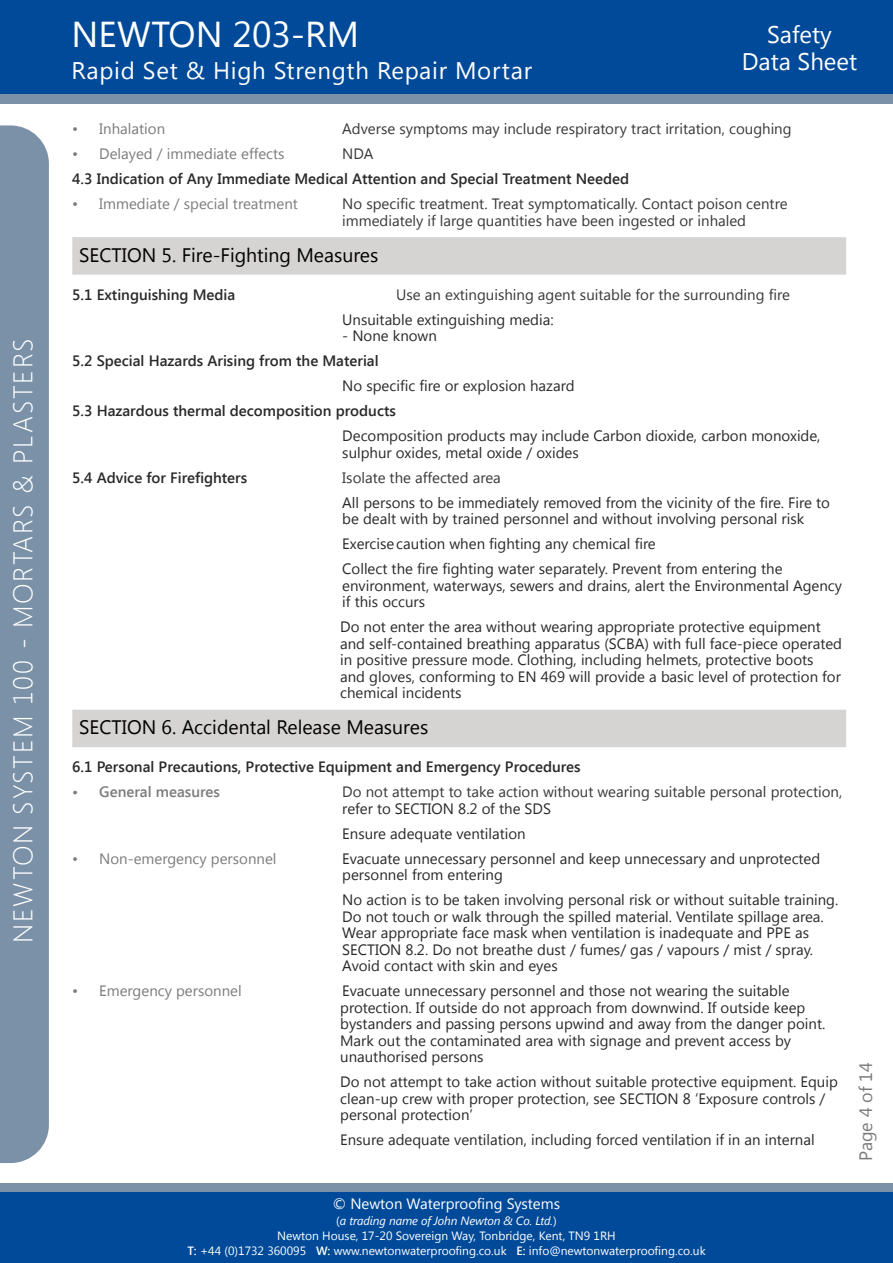
<style>
.page{position:relative;width:893px;height:1263px;background:#fff}
.page>*{position:absolute;margin:0;border:0;box-sizing:border-box;transform-origin:0 0}
.t1{font:36px "Segoe UI";color:#fff}
.t2{font:300 27px "Segoe UI";letter-spacing:.06em;color:#fff}
.t3{font:24px "Segoe UI";letter-spacing:.03em;color:#fff}
.t4{font:24px/27px "Segoe UI";color:#fff;text-align:center}
.t5{font:19.5px "Segoe UI";color:#000}
.t6{font:18px "Segoe UI";color:#7b7b7b}
.t7{font:15px/16.5px "Segoe UI";color:#292929}
.t8{font:15px/16.5px "Segoe UI";color:#383838}
.t9{font:600 15px "Segoe UI";color:#292929}
.t10{font:15px "Segoe UI";color:#7b7b7b}
.t11{font:15px "Segoe UI";color:#fff}
.t12{font:15px "Segoe UI";color:#7c7c7b}
.t13{font:600 15px "Segoe UI";color:#7b7b7b}
.t14{font:12px/15.6px "Segoe UI";color:#fff;text-align:center}
.s1{font-style:italic}
.s2{font-weight:600}
</style>
<div class="page">
<div style="left:0;top:1191px;width:893px;height:72px;background:#014a99"></div>
<div style="left:0;top:1183px;width:893px;height:8px;background:#7a91a7"></div>
<div style="left:0;top:0;width:893px;height:94px;background:#014a99"></div>
<div style="left:0;top:94px;width:893px;height:9px;background:#7a91a7"></div>
<div style="left:0;top:125px;width:49px;height:1038px;background:#7a91a7"></div>
<div style="left:72px;top:237px;width:774px;height:38px;background:#d5d4d3"></div>
<div style="left:72px;top:710px;width:774px;height:37px;background:#d5d4d3"></div>
<h2 class="t2" style="left:4px;top:942px;width:606px;rotate:-90deg">NEWTON SYSTEM 100 - MORTARS &amp; PLASTERS</h2>
<h1 class="t1" style="left:71px;top:9px;width:289px">NEWTON 203-RM</h1>
<h3 class="t3" style="left:71px;top:54px;width:462px">Rapid Set &amp; High Strength Repair Mortar</h3>
<h3 class="t4" style="left:742px;top:20px;width:117px">Safety<br>Data Sheet</h3>
<p class="t10" style="left:72px;top:118px;width:94px">• Inhalation</p>
<p class="t8" style="left:342px;top:120px;width:451px">Adverse symptoms may include respiratory tract irritation, coughing</p>
<p class="t10" style="left:72px;top:143px;width:214px">• Delayed / immediate effects</p>
<p class="t8" style="left:342px;top:145px;width:33px">NDA</p>
<p class="t9" style="left:72px;top:168px;width:558px">4.3 Indication of Any Immediate Medical Attention and Special Treatment Needed</p>
<p class="t12" style="left:72px;top:194px;width:227px">• Immediate / special treatment</p>
<p class="t8" style="left:342px;top:195px;width:447px">No specific treatment. Treat symptomatically. Contact poison centre immediately if large quantities have been ingested or inhaled</p>
<h3 class="t5" style="left:79px;top:241px;width:301px">SECTION 5. Fire-Fighting Measures</h3>
<p class="t9" style="left:72px;top:284px;width:165px">5.1 Extinguishing Media</p>
<p class="t8" style="left:396px;top:285px;width:395px">Use an extinguishing agent suitable for the surrounding fire</p>
<p class="t7" style="left:342px;top:310px;width:213px">Unsuitable extinguishing media:</p>
<p class="t7" style="left:342px;top:327px;width:96px">- None known</p>
<p class="t9" style="left:72px;top:350px;width:308px">5.2 Special Hazards Arising from the Material</p>
<p class="t7" style="left:342px;top:377px;width:234px">No specific fire or explosion hazard</p>
<p class="t9" style="left:72px;top:400px;width:325px">5.3 Hazardous thermal decomposition products</p>
<p class="t7" style="left:342px;top:427px;width:480px">Decomposition products may include Carbon dioxide, carbon monoxide, sulphur oxides, metal oxide / oxides</p>
<p class="t9" style="left:72px;top:467px;width:177px">5.4 Advice for Firefighters</p>
<p class="t8" style="left:342px;top:468px;width:160px">Isolate the affected area</p>
<p class="t7" style="left:342px;top:493px;width:489px">All persons to be immediately removed from the vicinity of the fire. Fire to be dealt with by trained personnel and without involving personal risk</p>
<p class="t7" style="left:342px;top:531px;width:442px;line-height:25px">Exercise caution when fighting any chemical fire<br>Collect the fire fighting water separately. Prevent from entering the</p>
<p class="t7" style="left:342px;top:576px;width:501px">environment, waterways, sewers and drains, alert the Environmental Agency if this occurs</p>
<p class="t7" style="left:340px;top:618px;width:503px">Do not enter the area without wearing appropriate protective equipment and self-contained breathing apparatus (SCBA) with full face-piece operated in positive pressure mode. Clothing, including helmets, protective boots and gloves, conforming to EN 469 will provide a basic level of protection for chemical incidents</p>
<h3 class="t5" style="left:79px;top:714px;width:350px">SECTION 6. Accidental Release Measures</h3>
<p class="t9" style="left:72px;top:756px;width:510px">6.1 Personal Precautions, Protective Equipment and Emergency Procedures</p>
<p class="t13" style="left:72px;top:781px;width:149px">• General measures</p>
<p class="t8" style="left:342px;top:783px;width:501px">Do not attempt to take action without wearing suitable personal protection,</p>
<p class="t7" style="left:342px;top:795px;width:210px;line-height:25px">refer to SECTION 8.2 of the SDS<br>Ensure adequate ventilation</p>
<p class="t10" style="left:72px;top:848px;width:206px">• Non-emergency personnel</p>
<p class="t7" style="left:342px;top:849px;width:479px">Evacuate unnecessary personnel and keep unnecessary and unprotected personnel from entering</p>
<p class="t7" style="left:342px;top:891px;width:498px">No action is to be taken involving personal risk or without suitable training.<br>Do not touch or walk through the spilled material. Ventilate spillage area.<br>Wear appropriate face mask when ventilation is inadequate and PPE as SECTION 8.2. Do not breathe dust / fumes/ gas / vapours / mist / spray.<br>Avoid contact with skin and eyes</p>
<p class="t10" style="left:72px;top:980px;width:171px">• Emergency personnel</p>
<p class="t7" style="left:340px;top:982px;width:487px">Evacuate unnecessary personnel and those not wearing the suitable protection. If outside do not approach from downwind. If outside keep bystanders and passing persons upwind and away from the danger point.<br>Mark out the contaminated area with signage and prevent access by unauthorised persons</p>
<p class="t7" style="left:340px;top:1073px;width:499px">Do not attempt to take action without suitable protective equipment. Equip clean-up crew with proper protection, see SECTION 8 ‘Exposure controls / personal protection’</p>
<p class="t7" style="left:340px;top:1131px;width:476px">Ensure adequate ventilation, including forced ventilation if in an internal</p>
<p class="t11" style="left:333px;top:1193px;width:229px">© Newton Waterproofing Systems</p>
<p class="t14" style="left:277px;top:1212px;width:340px">(<span class="s1">a trading name of John Newton &amp; Co. Ltd.</span>)<br>Newton House, 17-20 Sovereign Way, Tonbridge, Kent, TN9 1RH</p>
<p class="t14" style="left:187px;top:1242px;width:520px"><span class="s2">T:</span> +44 (0)1732 360095 <span class="s2">W:</span> www.newtonwaterproofing.co.uk <span class="s2">E:</span> info@newtonwaterproofing.co.uk</p>
<p class="t6" style="left:853px;top:1161px;width:100px;rotate:-90deg">Page 4 of 14</p>
</div>
